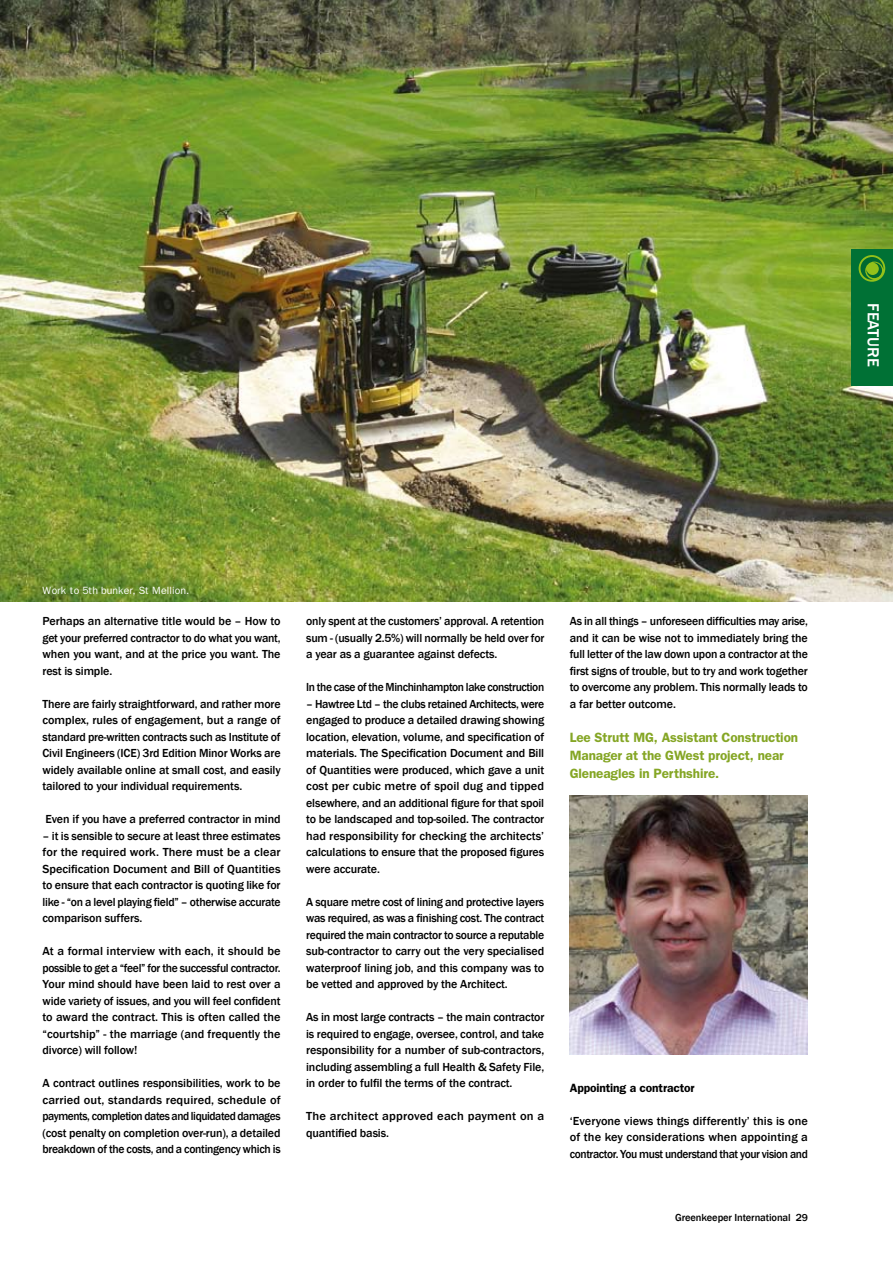
<style>
.page{position:relative;width:893px;height:1263px;background:#fff}
.page>*{position:absolute;margin:0;border:0;box-sizing:border-box;transform-origin:0 0}
.t1{font:500 16.5px "Franklin Gothic";letter-spacing:-.005em;color:#fff}
.t2{font:600 13.5px/18px "Franklin Gothic";letter-spacing:-.01em;color:#85a625}
.t3{font:500 12px/16.5px "Franklin Gothic";letter-spacing:-.01em;color:#000;text-align:justify}
.t4{font:500 12px/16.5px "Franklin Gothic";letter-spacing:.015em;color:#000;scale:1.05 1}
.t5{font:500 12px "Franklin Gothic";letter-spacing:-.035em;color:#000;scale:.96 1}
.t6{font:600 12px "Franklin Gothic";letter-spacing:-.01em;color:#000}
.t7{font:10.5px "Franklin Gothic";letter-spacing:-.005em;color:#fff}
.t8{font:500 10.5px "Franklin Gothic";letter-spacing:-.01em;color:#000}
</style>
<div class="page">
<img style="left:570px;top:796px;width:238px;height:258px">
<img style="left:0;top:0;width:893px;height:602px">
<div style="left:852px;top:249px;width:41px;height:137px;background:#007135"></div>
<svg style="left:859px;top:255px;width:26px;height:27px"></svg>
<svg style="left:860px;top:257px;width:23px;height:23px"></svg>
<h1 class="t1" style="left:883px;top:303px;width:65px;rotate:90deg">FEATURE</h1>
<p class="t7" style="left:43px;top:584px;width:148px">Work to 5th bunker, St Mellion.</p>
<p class="t3" style="left:43px;top:613px;width:240px">Perhaps an alternative title would be – How to get your preferred contractor to do what you want, when you want, and at the price you want. The rest is simple.</p>
<p class="t3" style="left:43px;top:695px;width:240px">There are fairly straightforward, and rather more complex, rules of engagement, but a range of standard pre-written contracts such as Institute of Civil Engineers (ICE) 3rd Edition Minor Works are widely available online at small cost, and easily tailored to your individual requirements.</p>
<p class="t3" style="left:46px;top:811px;width:237px">Even if you have a preferred contractor in mind</p>
<p class="t3" style="left:43px;top:827px;width:240px">– it is sensible to secure at least three estimates for the required work. There must be a clear Specification Document and Bill of Quantities to ensure that each contractor is quoting like for like - “on a level playing field” – otherwise accurate comparison suffers.</p>
<p class="t3" style="left:43px;top:943px;width:240px">At a formal interview with each, it should be possible to get a “feel” for the successful contractor.<br>Your mind should have been laid to rest over a wide variety of issues, and you will feel confident to award the contract. This is often called the “courtship” - the marriage (and frequently the divorce) will follow!</p>
<p class="t3" style="left:43px;top:1075px;width:240px">A contract outlines responsibilities, work to be carried out, standards required, schedule of payments, completion dates and liquidated damages (cost penalty on completion over-run), a detailed breakdown of the costs, and a contingency which is</p>
<p class="t3" style="left:306px;top:613px;width:240px">only spent at the customers’ approval. A retention sum - (usually 2.5%) will normally be held over for a year as a guarantee against defects.</p>
<p class="t5" style="left:306px;top:680px;width:249px">In the case of the Minchinhampton lake construction</p>
<p class="t3" style="left:306px;top:695px;width:240px">– Hawtree Ltd – the clubs retained Architects, were engaged to produce a detailed drawing showing location, elevation, volume, and specification of materials. The Specification Document and Bill of Quantities were produced, which gave a unit cost per cubic metre of spoil dug and tipped elsewhere, and an additional figure for that spoil to be landscaped and top-soiled. The contractor had responsibility for checking the architects’ calculations to ensure that the proposed figures were accurate.</p>
<p class="t3" style="left:306px;top:893px;width:240px">A square metre cost of lining and protective layers was required, as was a finishing cost. The contract required the main contractor to source a reputable sub-contractor to carry out the very specialised waterproof lining job, and this company was to be vetted and approved by the Architect.</p>
<p class="t3" style="left:306px;top:1009px;width:240px">As in most large contracts – the main contractor is required to engage, oversee, control, and take responsibility for a number of sub-contractors, including assembling a full Health &amp; Safety File, in order to fulfil the terms of the contract.</p>
<p class="t4" style="left:306px;top:1108px;width:228px">The architect approved each payment on a quantified basis.</p>
<p class="t3" style="left:570px;top:613px;width:240px">As in all things – unforeseen difficulties may arise, and it can be wise not to immediately bring the full letter of the law down upon a contractor at the first signs of trouble, but to try and work together to overcome any problem. This normally leads to a far better outcome.</p>
<p class="t2" style="left:570px;top:728px;width:230px">Lee Strutt MG, Assistant Construction<br>Manager at the GWest project, near<br>Gleneagles in Perthshire.</p>
<p class="t6" style="left:570px;top:1080px;width:126px">Appointing a contractor</p>
<p class="t3" style="left:570px;top:1112px;width:240px">‘Everyone views things differently’ this is one of the key considerations when appointing a contractor. You must understand that your vision and</p>
<p class="t8" style="left:675px;top:1211px;width:134px">Greenkeeper International 29</p>
</div>
